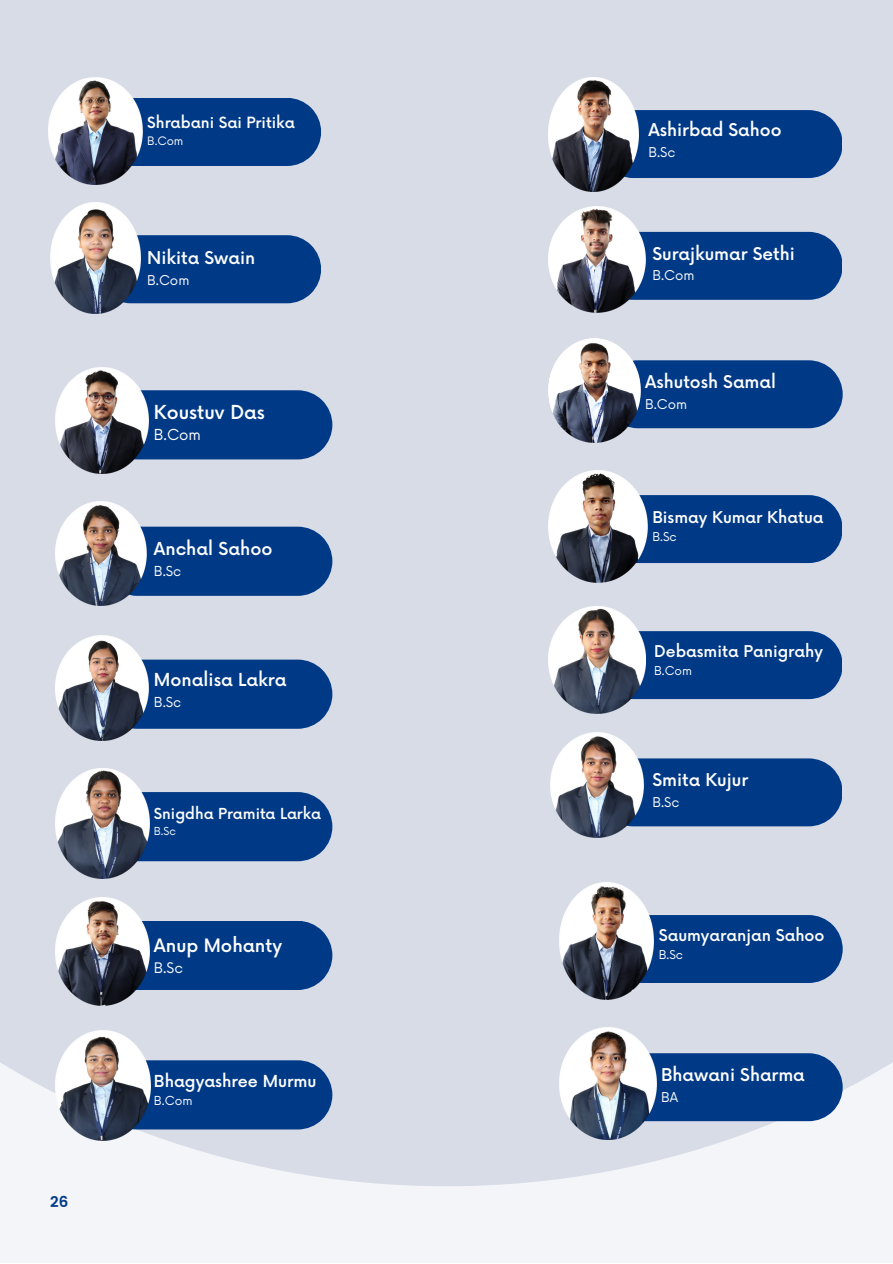
<style>
.page{position:relative;width:893px;height:1264px;background:#fff}
.page>*{position:absolute;margin:0;border:0;box-sizing:border-box;transform-origin:0 0}
.t1{font:500 18.75px "Now";color:#fefefe}
.t2{font:500 18px "Now";color:#fefefe}
.t3{font:500 17.4px "Now";color:#fefefe}
.t4{font:500 17.25px "Now";color:#fefefe}
.t5{font:500 17.1px "Now";color:#fefefe}
.t6{font:500 16.05px "Now";color:#fefefe}
.t7{font:500 15.9px "Now";color:#fefefe}
.t8{font:500 15.15px "Now";color:#fefefe}
.t9{font:600 15px "Poppins";color:#003986}
.t10{font:500 14.85px "Now";color:#fefefe}
.t11{font:14.85px "Now";color:#fefefe}
.t12{font:14.25px "Now";color:#fefefe}
.t13{font:13.5px "Now";color:#fefefe}
.t14{font:13.2px "Now";color:#fefefe}
.t15{font:12.15px "Now";color:#fefefe}
.t16{font:11.85px "Now";color:#fefefe}
.t17{font:11.4px "Now";color:#fefefe}
.t18{font:10.8px "Now";color:#fefefe}
</style>
<div class="page">
<div style="left:0;top:0;width:892px;height:1262px;background:#f3f5f9"></div>
<div style="left:0;top:0;width:892px;height:1186px;background:#d8dce6"></div>
<div style="left:149px;top:390px;width:183px;height:69px;background:#003986"></div>
<div style="left:146px;top:526px;width:186px;height:70px;background:#003986"></div>
<div style="left:149px;top:659px;width:183px;height:69px;background:#003986"></div>
<div style="left:149px;top:792px;width:183px;height:69px;background:#003986"></div>
<div style="left:149px;top:921px;width:183px;height:69px;background:#003986"></div>
<div style="left:150px;top:1060px;width:182px;height:69px;background:#003986"></div>
<div style="left:638px;top:110px;width:203px;height:68px;background:#003986"></div>
<div style="left:645px;top:232px;width:196px;height:68px;background:#003986"></div>
<div style="left:640px;top:360px;width:202px;height:68px;background:#003986"></div>
<div style="left:647px;top:495px;width:194px;height:68px;background:#003986"></div>
<div style="left:645px;top:631px;width:196px;height:68px;background:#003986"></div>
<div style="left:643px;top:758px;width:198px;height:68px;background:#003986"></div>
<img style="left:55px;top:367px;width:94px;height:106px">
<img style="left:55px;top:501px;width:91px;height:105px">
<img style="left:55px;top:636px;width:94px;height:104px">
<img style="left:56px;top:768px;width:93px;height:110px">
<img style="left:56px;top:897px;width:93px;height:108px">
<img style="left:56px;top:1030px;width:94px;height:109px">
<img style="left:549px;top:78px;width:89px;height:113px">
<img style="left:549px;top:206px;width:96px;height:107px">
<img style="left:549px;top:338px;width:91px;height:105px">
<img style="left:549px;top:471px;width:98px;height:111px">
<img style="left:549px;top:606px;width:96px;height:107px">
<img style="left:550px;top:732px;width:93px;height:105px">
<div style="left:653px;top:915px;width:189px;height:68px;background:#003986"></div>
<div style="left:657px;top:1053px;width:185px;height:68px;background:#003986"></div>
<img style="left:559px;top:882px;width:94px;height:117px">
<img style="left:559px;top:1027px;width:98px;height:112px">
<div style="left:142px;top:98px;width:179px;height:68px;background:#003986"></div>
<div style="left:140px;top:235px;width:181px;height:68px;background:#003986"></div>
<img style="left:49px;top:78px;width:93px;height:106px">
<img style="left:50px;top:203px;width:90px;height:110px">
<p class="t9" style="left:50px;top:1192px;width:20px">26</p>
<p class="t8" style="left:147px;top:115px;width:149px">Shrabani Sai Pritika</p>
<p class="t17" style="left:147px;top:135px;width:38px">B.Com</p>
<p class="t4" style="left:147px;top:248px;width:109px">Nikita Swain</p>
<p class="t14" style="left:147px;top:273px;width:44px">B.Com</p>
<p class="t1" style="left:154px;top:402px;width:112px">Koustuv Das</p>
<p class="t11" style="left:154px;top:426px;width:49px">B.Com</p>
<p class="t3" style="left:154px;top:539px;width:120px">Anchal Sahoo</p>
<p class="t13" style="left:154px;top:563px;width:29px">B.Sc</p>
<p class="t3" style="left:154px;top:670px;width:134px">Monalisa Lakra</p>
<p class="t13" style="left:154px;top:694px;width:29px">B.Sc</p>
<p class="t10" style="left:154px;top:805px;width:168px">Snigdha Pramita Larka</p>
<p class="t18" style="left:154px;top:825px;width:23px">B.Sc</p>
<p class="t2" style="left:154px;top:935px;width:130px">Anup Mohanty</p>
<p class="t12" style="left:154px;top:959px;width:30px">B.Sc</p>
<p class="t6" style="left:154px;top:1072px;width:164px">Bhagyashree Murmu</p>
<p class="t15" style="left:154px;top:1094px;width:40px">B.Com</p>
<p class="t5" style="left:648px;top:120px;width:134px">Ashirbad Sahoo</p>
<p class="t14" style="left:648px;top:144px;width:28px">B.Sc</p>
<p class="t5" style="left:652px;top:244px;width:144px">Surajkumar Sethi</p>
<p class="t14" style="left:652px;top:268px;width:44px">B.Com</p>
<p class="t5" style="left:645px;top:373px;width:132px">Ashutosh Samal</p>
<p class="t14" style="left:645px;top:397px;width:44px">B.Com</p>
<p class="t7" style="left:652px;top:508px;width:173px">Bismay Kumar Khatua</p>
<p class="t16" style="left:652px;top:530px;width:26px">B.Sc</p>
<p class="t7" style="left:654px;top:642px;width:170px">Debasmita Panigrahy</p>
<p class="t16" style="left:654px;top:664px;width:39px">B.Com</p>
<p class="t5" style="left:652px;top:770px;width:97px">Smita Kujur</p>
<p class="t14" style="left:652px;top:794px;width:28px">B.Sc</p>
<p class="t7" style="left:658px;top:926px;width:167px">Saumyaranjan Sahoo</p>
<p class="t16" style="left:658px;top:947px;width:26px">B.Sc</p>
<p class="t5" style="left:661px;top:1065px;width:145px">Bhawani Sharma</p>
<p class="t14" style="left:661px;top:1089px;width:18px">BA</p>
</div>
